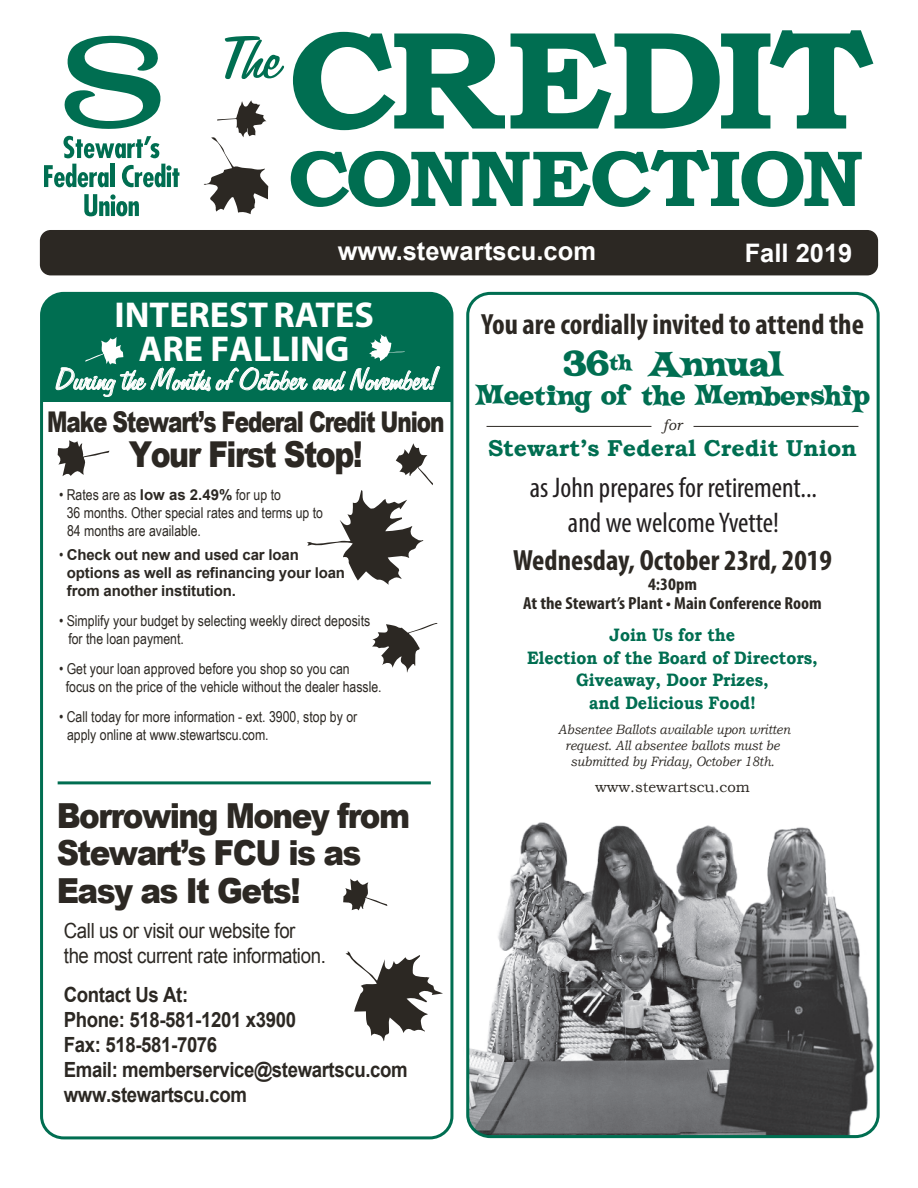
<style>
.page{position:relative;width:918px;height:1188px;background:#fff}
.page>*{position:absolute;margin:0;border:0;box-sizing:border-box;transform-origin:0 0}
.t1{font:700 139.5px "Bookman Old Style";letter-spacing:-.04em;color:#006e51;scale:1.07 1}
.t2{font:700 79.5px "Bookman Old Style";letter-spacing:-.02em;color:#006e51;scale:1.07 1}
.t3{font:69px "Freehand 575 BT Regular B";color:#006e51;scale:1.2 1}
.t4{font:700 36px/33.6px "Myriad Pro";color:#fff;text-align:center}
.t5{font:900 35.7px "Arial";letter-spacing:-.05em;color:#2c2823;scale:.84 1}
.t6{font:900 34.5px/37.5px "Arial";letter-spacing:-.05em;color:#2c2823;scale:.9 1}
.t7{font:34.5px "Freehand 575 BT Regular B";color:#fff;scale:1.08 1}
.t8{font:31.35px "Crazy Harold";color:#006e51}
.t9{font:700 condensed 29.4px "Myriad Pro";color:#2c2823}
.t10{font:condensed 28.5px/34.2px "Myriad Pro";color:#231f20;text-align:center}
.t11{font:900 28.5px "Arial";letter-spacing:-.05em;color:#2c2823;scale:.76 1}
.t12{font:700 25.5px "Arial";color:#fff}
.t13{font:24.75px "Crazy Harold";color:#006e51}
.t14{font:700 22.95px "Bookman Old Style";color:#006e51}
.t15{font:700 20.85px/25px "Arial";letter-spacing:-.02em;color:#2c2823;scale:.89 1}
.t16{font:20.85px/25px "Arial";letter-spacing:-.02em;color:#2c2823;scale:.89 1}
.t17{font:700 18px/22.5px "Bookman Old Style";color:#006e51;text-align:center;scale:.9 1}
.t18{font:700 condensed 17.55px/18.9px "Myriad Pro";color:#2c2823;text-align:center;scale:1.06 1}
.t19{font:15px/18px "Arial Narrow";color:#2c2823}
.t20{font:700 15px/18px "Arial";letter-spacing:-.01em;color:#2c2823}
.t21{font:15px "Bookman Old Style";color:#2c2823}
.t22{font:italic 15px "Bookman Old Style";color:#2c2823}
.t23{font:italic 13.5px/16.2px "Bookman Old Style";color:#2c2823;text-align:center;scale:.9 1}
.s1{font-family:"Arial";font-weight:700}
.s2{font-family:"Arial Narrow";font-weight:400}
</style>
<div class="page">
<div style="left:40px;top:230px;width:838px;height:45px;background:#2c2823;border-radius:11px"></div>
<svg style="left:64px;top:35px;width:97px;height:94px"></svg>
<svg style="left:63px;top:136px;width:96px;height:22px"></svg>
<img style="left:494px;top:822px;width:382px;height:312px">
<svg style="left:470px;top:998px;width:39px;height:141px"></svg>
<svg style="left:44px;top:164px;width:65px;height:23px"></svg>
<hr style="left:110px;top:164px;width:4px;height:23px;background:#006e51">
<svg style="left:122px;top:164px;width:57px;height:23px"></svg>
<svg style="left:84px;top:194px;width:55px;height:22px"></svg>
<div style="left:40px;top:292px;width:413px;height:847px;border:3px solid #006e51;border-radius:22px"></div>
<div style="left:466px;top:292px;width:414px;height:846px;border:3px solid #006e51;border-radius:22px"></div>
<svg style="left:372px;top:623px;width:65px;height:49px"></svg>
<svg style="left:204px;top:100px;width:64px;height:114px"></svg>
<svg style="left:58px;top:440px;width:51px;height:36px"></svg>
<svg style="left:343px;top:879px;width:44px;height:31px"></svg>
<svg style="left:346px;top:951px;width:97px;height:90px"></svg>
<svg style="left:307px;top:443px;width:126px;height:142px"></svg>
<div style="left:40px;top:293px;width:413px;height:109px;background:#006e51"></div>
<hr style="left:58px;top:781px;width:373px;height:3px;background:#006e51">
<hr style="left:487px;top:426px;width:164px;height:1px;background:#2c2823">
<hr style="left:694px;top:426px;width:164px;height:1px;background:#2c2823">
<svg style="left:56px;top:334px;width:384px;height:63px;background:#228168"></svg>
<h1 class="t1" style="left:288px;top:-20px;width:549px">CREDIT</h1>
<h2 class="t2" style="left:288px;top:121px;width:540px">CONNECTION</h2>
<h3 class="t12" style="left:338px;top:234px;width:260px">www.stewartscu.com</h3>
<h3 class="t12" style="left:745px;top:236px;width:109px">Fall 2019</h3>
<h3 class="t3" style="left:218px;top:22px;width:56px">The</h3>
<h3 class="t4" style="left:115px;top:297px;width:261px">INTERESTRATES<br>ARE FALLING</h3>
<h3 class="t7" style="left:56px;top:361px;width:356px">During the Months of October and November!</h3>
<h3 class="t11" style="left:47px;top:401px;width:525px">Make Stewart’s Federal Credit Union</h3>
<h3 class="t5" style="left:129px;top:428px;width:280px">Your First Stop!</h3>
<p class="t19" style="left:67px;top:485px;width:258px;text-indent:-8px">• Rates are as <span class="s1">low as 2.49%</span> for up to<br>36 months. Other special rates and terms up to<br>84 months are available.</p>
<p class="t20" style="left:67px;top:546px;width:280px;text-indent:-8px"><span class="s2">•</span> Check out new and used car loan options as well as refinancing your loan from another institution.</p>
<p class="t19" style="left:68px;top:611px;width:303px;text-indent:-9px">• Simplify your budget by selecting weekly direct deposits for the loan payment.</p>
<p class="t19" style="left:66px;top:659px;width:317px;text-indent:-7px">• Get your loan approved before you shop so you can focus on the price of the vehicle without the dealer hassle.</p>
<p class="t19" style="left:67px;top:707px;width:292px;text-indent:-8px">• Call today for more information - ext. 3900, stop by or apply online at www.stewartscu.com.</p>
<h3 class="t6" style="left:57px;top:796px;width:394px">Borrowing Money from<br>Stewart’s FCU is as<br>Easy as It Gets!</h3>
<h3 class="t16" style="left:64px;top:918px;width:296px">Call us or visit our website for the most current rate information.</h3>
<h3 class="t15" style="left:64px;top:983px;width:388px">Contact Us At:<br>Phone: 518-581-1201 x3900<br>Fax: 518-581-7076<br>Email: memberservice@stewartscu.com www.stewartscu.com</h3>
<h3 class="t9" style="left:481px;top:306px;width:384px">You are cordially invited to attend the</h3>
<h3 class="t8" style="left:563px;top:340px;width:220px">36<sup>th</sup> Annual</h3>
<h3 class="t13" style="left:476px;top:377px;width:395px">Meeting of the Membership</h3>
<p class="t22" style="left:663px;top:415px;width:21px">for</p>
<h3 class="t14" style="left:488px;top:431px;width:370px">Stewart’s Federal Credit Union</h3>
<h3 class="t10" style="left:530px;top:471px;width:289px">as John prepares for retirement... and we welcome Yvette!</h3>
<h3 class="t9" style="left:513px;top:542px;width:320px">Wednesday, October 23rd, 2019</h3>
<p class="t18" style="left:523px;top:574px;width:283px">4:30pm<br>At the Stewart’s Plant • Main Conference Room</p>
<p class="t17" style="left:527px;top:624px;width:324px">Join Us for the<br>Election of the Board of Directors,<br>Giveaway, Door Prizes,<br>and Delicious Food!</p>
<p class="t23" style="left:558px;top:721px;width:259px">Absentee Ballots available upon written request. All absentee ballots must be submitted by Friday, October 18th.</p>
<p class="t21" style="left:595px;top:777px;width:156px">www.stewartscu.com</p>
</div>
